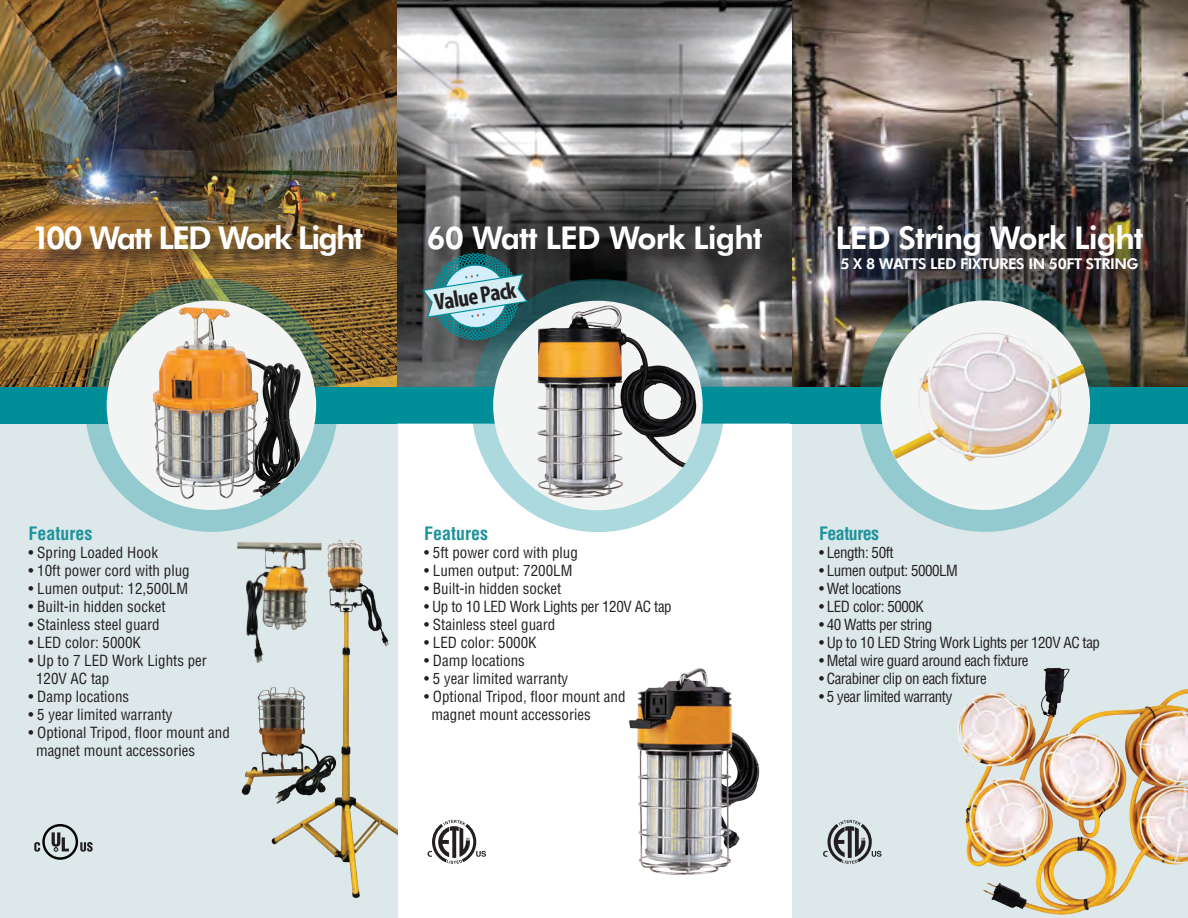
<style>
.page{position:relative;width:1188px;height:918px;background:#fff}
.page>*{position:absolute;margin:0;border:0;box-sizing:border-box;transform-origin:0 0}
.t1{font:800 31.5px "Futura BT";letter-spacing:-.03em;color:#fff}
.t2{font:800 31.5px "Futura BT";letter-spacing:-.06em;color:#fff}
.t3{font:700 condensed 23.7px "Myriad Pro";color:#231f20}
.t4{font:700 condensed 18px "Helvetica";color:#1e929c}
.t5{font:700 condensed 18px "Helvetica";letter-spacing:-.03em;color:#1e929c}
.t6{font:condensed 15px/18px "Helvetica";color:#231f20}
.t7{font:condensed 15px "Helvetica";letter-spacing:-.03em;color:#231f20}
.t8{font:condensed 15px "Helvetica";letter-spacing:-.025em;color:#231f20}
.t9{font:800 15px "Futura BT";letter-spacing:-.03em;color:#fff}
</style>
<div class="page">
<div style="left:792px;top:411px;width:396px;height:507px;background:#dce8ea"></div>
<img style="left:0;top:0;width:397px;height:387px">
<img style="left:397px;top:0;width:395px;height:387px">
<img style="left:792px;top:0;width:396px;height:387px">
<div style="left:0;top:411px;width:397px;height:507px;background:#dce8ea"></div>
<div style="left:396px;top:387px;width:394px;height:37px;background:#008e99"></div>
<div style="left:790px;top:387px;width:398px;height:37px;background:#008e99"></div>
<div style="left:0;top:387px;width:396px;height:37px;background:#008e99"></div>
<svg style="left:859px;top:287px;width:253px;height:245px"></svg>
<svg style="left:471px;top:279px;width:254px;height:253px"></svg>
<div style="left:493px;top:301px;width:210px;height:209px;background:#f3f5f5;border-radius:50%"></div>
<svg style="left:85px;top:279px;width:253px;height:253px"></svg>
<div style="left:107px;top:300px;width:209px;height:210px;background:#f3f5f5;border-radius:50%"></div>
<img style="left:521px;top:301px;width:182px;height:205px">
<img style="left:149px;top:302px;width:154px;height:201px">
<img style="left:881px;top:301px;width:210px;height:209px;border-radius:105px">
<div style="left:431px;top:228px;width:349px;height:47px;background:#231f20;opacity:.75"></div>
<div style="left:840px;top:228px;width:321px;height:59px;background:#231f20;opacity:.75"></div>
<div style="left:38px;top:228px;width:343px;height:47px;background:#231f20;opacity:.75"></div>
<img style="left:957px;top:667px;width:231px;height:248px">
<img style="left:629px;top:667px;width:131px;height:208px">
<img style="left:271px;top:539px;width:126px;height:360px">
<img style="left:233px;top:531px;width:89px;height:135px">
<img style="left:241px;top:682px;width:98px;height:124px">
<svg style="left:428px;top:820px;width:58px;height:44px"></svg>
<svg style="left:80px;top:842px;width:13px;height:10px"></svg>
<svg style="left:52px;top:832px;width:17px;height:19px"></svg>
<svg style="left:34px;top:842px;width:6px;height:10px"></svg>
<div style="left:42px;top:824px;width:36px;height:36px;border:2px solid #040503;border-radius:50%"></div>
<svg style="left:823px;top:820px;width:58px;height:44px"></svg>
<svg style="left:422px;top:253px;width:106px;height:87px;background:#709aa0"></svg>
<h1 class="t2" style="left:32px;top:219px;width:333px">100 Watt LED Work Light</h1>
<h1 class="t1" style="left:427px;top:219px;width:338px">60 Watt LED Work Light</h1>
<h1 class="t1" style="left:835px;top:219px;width:310px">LED String Work Light</h1>
<p class="t9" style="left:840px;top:254px;width:300px">5 X 8 WATTS LED FIXTURES IN 50FT STRING</p>
<h2 class="t3" style="left:432px;top:288px;width:84px;rotate:-9deg">Value Pack</h2>
<p class="t4" style="left:28px;top:522px;width:65px">Features</p>
<p class="t6" style="left:28px;top:543px;width:131px">• Spring Loaded Hook</p>
<p class="t6" style="left:28px;top:561px;width:163px">• 10ft power cord with plug</p>
<p class="t6" style="left:28px;top:579px;width:161px">• Lumen output: 12,500LM</p>
<p class="t6" style="left:28px;top:597px;width:139px">• Built-in hidden socket</p>
<p class="t6" style="left:28px;top:615px;width:133px">• Stainless steel guard</p>
<p class="t6" style="left:28px;top:633px;width:114px">• LED color: 5000K</p>
<p class="t6" style="left:36px;top:651px;width:172px;text-indent:-8px">• Up to 7 LED Work Lights per<br>120V AC tap</p>
<p class="t6" style="left:28px;top:687px;width:102px">• Damp locations</p>
<p class="t6" style="left:28px;top:705px;width:146px">• 5 year limited warranty</p>
<p class="t6" style="left:36px;top:723px;width:195px;text-indent:-8px">• Optional Tripod, floor mount and magnet mount accessories</p>
<p class="t4" style="left:424px;top:522px;width:65px">Features</p>
<p class="t6" style="left:424px;top:543px;width:155px">• 5ft power cord with plug</p>
<p class="t6" style="left:424px;top:561px;width:150px">• Lumen output: 7200LM</p>
<p class="t6" style="left:424px;top:579px;width:139px">• Built-in hidden socket</p>
<p class="t8" style="left:424px;top:597px;width:249px">• Up to 10 LED Work Lights per 120V AC tap</p>
<p class="t6" style="left:424px;top:615px;width:133px">• Stainless steel guard</p>
<p class="t6" style="left:424px;top:633px;width:114px">• LED color: 5000K</p>
<p class="t6" style="left:424px;top:651px;width:102px">• Damp locations</p>
<p class="t6" style="left:424px;top:669px;width:146px">• 5 year limited warranty</p>
<p class="t6" style="left:432px;top:687px;width:195px;text-indent:-8px">• Optional Tripod, floor mount and magnet mount accessories</p>
<p class="t5" style="left:819px;top:522px;width:62px">Features</p>
<p class="t7" style="left:819px;top:543px;width:76px">• Length: 50ft</p>
<p class="t7" style="left:819px;top:561px;width:140px">• Lumen output: 5000LM</p>
<p class="t7" style="left:819px;top:579px;width:84px">• Wet locations</p>
<p class="t7" style="left:819px;top:597px;width:106px">• LED color: 5000K</p>
<p class="t7" style="left:819px;top:615px;width:115px">• 40 Watts per string</p>
<p class="t7" style="left:819px;top:633px;width:283px">• Up to 10 LED String Work Lights per 120V AC tap</p>
<p class="t7" style="left:819px;top:651px;width:211px">• Metal wire guard around each fixture</p>
<p class="t7" style="left:819px;top:669px;width:169px">• Carabiner clip on each fixture</p>
<p class="t7" style="left:819px;top:687px;width:135px">• 5 year limited warranty</p>
</div>
